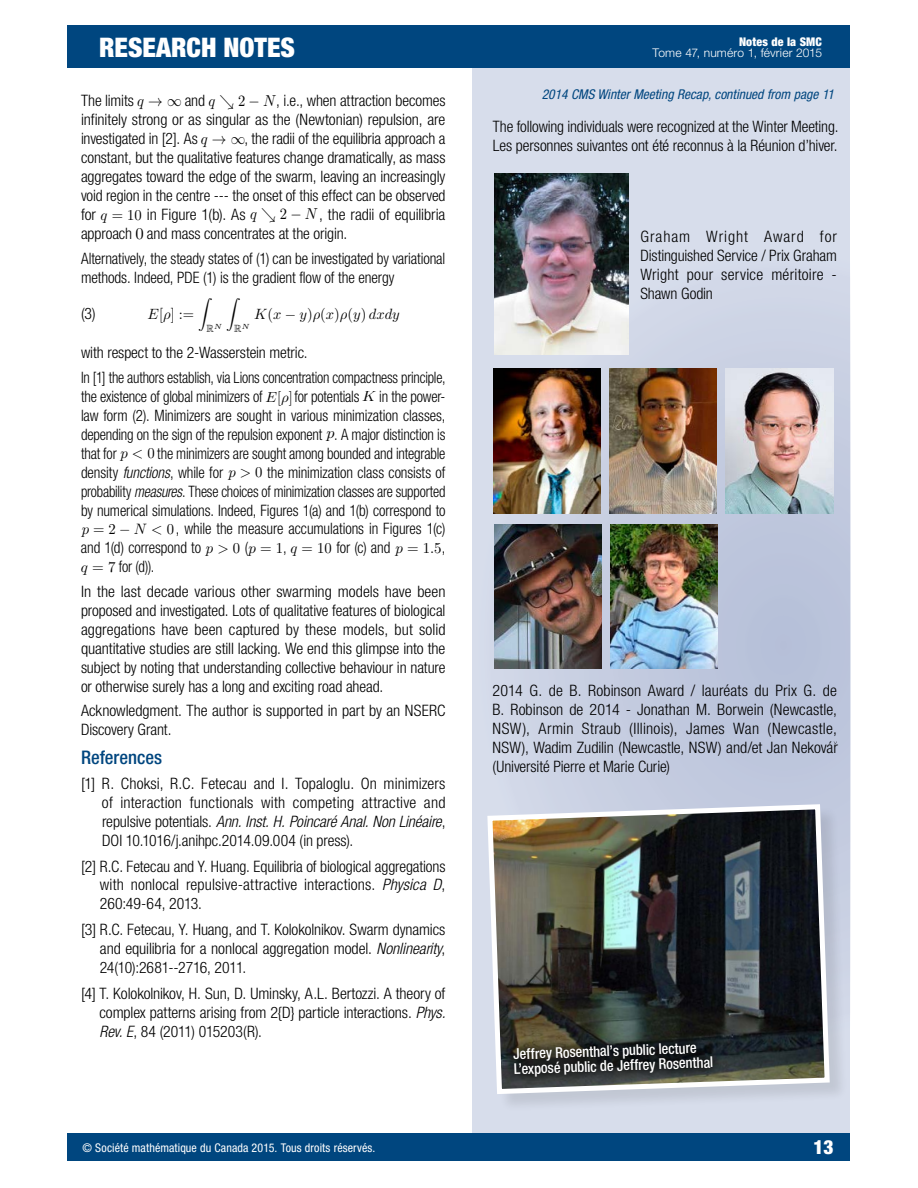
<style>
.page{position:relative;width:918px;height:1188px;background:#fff}
.page>*{position:absolute;margin:0;border:0;box-sizing:border-box;transform-origin:0 0}
.t1{font:900 condensed 27px "Helvetica Neue LT Std";color:#fff}
.t2{font:900 condensed 19.5px "Helvetica Neue LT Std";color:#fff}
.t3{font:500 condensed 18.75px "Helvetica Neue LT Std";color:#00467f}
.t4{font:300 condensed 15.75px/19px "Helvetica Neue LT Std";letter-spacing:-.005em;color:#000;text-align:justify}
.t5{font:300 condensed 15.75px/19px "Helvetica Neue LT Std";letter-spacing:-.005em;color:#000;text-align:justify;scale:.93 1}
.t6{font:300 condensed 15.75px/19px "Helvetica Neue LT Std";letter-spacing:-.005em;color:#000;scale:.96 1}
.t7{font:500 condensed 14.85px/14.9px "Helvetica Neue LT Std";color:#fff}
.t8{font:14.85px "CMMI10";color:#000}
.t9{font:14.85px "CMR10";color:#000}
.t10{font:14.85px "CMEX10";color:#000}
.t11{font:italic condensed 13.5px "Helvetica Neue LT Std";color:#00467f}
.t12{font:condensed 12px "Helvetica Neue LT Std";letter-spacing:.01em;color:#fff}
.t13{font:300 12px "Helvetica Neue LT Std";letter-spacing:.015em;color:#fff}
.t14{font:900 condensed 12px "Helvetica Neue LT Std";letter-spacing:.015em;color:#fff}
.t15{font:10.35px "MSBM7";color:#000}
.s1{font-family:"CMMI10";font-weight:400;font-stretch:normal;font-size:15.9px}
.s2{font-family:"CMSY10";font-weight:400;font-stretch:normal;font-size:15.9px}
.s3{font-family:"CMMI10";font-weight:400;font-stretch:normal}
.s4{font-family:"CMSY10";font-weight:400;font-stretch:normal}
.s5{font-family:"CMR10";font-weight:400;font-stretch:normal}
.s6{font-family:"CMMI10";font-weight:400;font-stretch:normal;font-size:15.15px}
.s7{font-family:"CMR10";font-weight:400;font-stretch:normal;font-size:15.15px}
.s8{font-family:"CMR10";font-weight:400;font-stretch:normal;font-size:16.5px}
.s9{font-family:"CMMI10"}
.s10{font-family:"CMR10"}
.s11{font-family:"CMSY10"}
.s12{font-family:"CMMI10";font-weight:400;font-stretch:normal;font-size:14.55px}
.s13{font-family:"CMR10";font-weight:400;font-stretch:normal;font-size:14.55px}
.s14{font-family:"CMMI10";font-weight:400;font-stretch:normal;font-size:15px}
.s15{font-family:"CMMI10";font-weight:400;font-stretch:normal;font-size:15.6px}
.s16{font-style:italic}
.s17{font-family:"CMSY10";font-weight:400;font-stretch:normal;font-size:15.15px}
</style>
<div class="page">
<div style="left:472px;top:53px;width:378px;height:1092px;background:#d7ddeb"></div>
<svg style="left:493px;top:245px;width:357px;height:705px"></svg>
<div style="left:68px;top:26px;width:782px;height:42px;background:#00467f"></div>
<div style="left:489px;top:806px;width:360px;height:307px;background:#000;opacity:.1"></div>
<img style="left:487px;top:802px;width:345px;height:295px">
<svg style="left:502px;top:1033px;width:222px;height:55px"></svg>
<img style="left:494px;top:173px;width:134px;height:182px">
<img style="left:494px;top:369px;width:107px;height:144px">
<img style="left:494px;top:524px;width:108px;height:144px">
<img style="left:726px;top:369px;width:107px;height:144px">
<img style="left:609px;top:369px;width:108px;height:144px">
<img style="left:610px;top:524px;width:107px;height:144px">
<div style="left:68px;top:1134px;width:782px;height:27px;background:#00467f"></div>
<p class="t14" style="left:739px;top:34px;width:84px">Notes de la SMC</p>
<h1 class="t1" style="left:99px;top:31px;width:197px">RESEARCH NOTES</h1>
<p class="t13" style="left:653px;top:46px;width:171px">Tome 47, numéro 1, février 2015</p>
<p class="t4" style="left:81px;top:91px;width:366px">The limits <span class="s1">q</span> <span class="s2">! 1</span> and <span class="s3">q</span> <span class="s4">&amp;</span> <span class="s5">2</span> <span class="s4">−</span> <span class="s3">N</span>, i.e., when attraction becomes infinitely strong or as singular as the (Newtonian) repulsion, are investigated in [2]. As <span class="s1">q</span> <span class="s2">! 1</span>, the radii of the equilibria approach a constant, but the qualitative features change dramatically, as mass aggregates toward the edge of the swarm, leaving an increasingly void region in the centre --- the onset of this effect can be observed for <span class="s6">q</span> <span class="s7">= 10</span> in Figure 1(b). As <span class="s3">q</span> <span class="s4">&amp;</span> <span class="s5">2</span> <span class="s4">−</span> <span class="s3">N</span> , the radii of equilibria approach <span class="s8">0</span> and mass concentrates at the origin.</p>
<p class="t6" style="left:81px;top:248px;width:381px">Alternatively, the steady states of (1) can be investigated by variational methods. Indeed, PDE (1) is the gradient flow of the energy</p>
<p class="t4" style="left:81px;top:304px;width:16px">(3)</p>
<p class="t9" style="left:148px;top:307px;width:48px"><span class="s9">E</span>[<span class="s9">⇢</span>] :=</p>
<p class="t10" style="left:198px;top:285px;width:10px">Z</p>
<p class="t11" style="left:542px;top:87px;width:294px">2014 CMS Winter Meeting Recap, continued from page 11</p>
<p class="t4" style="left:493px;top:117px;width:347px">The following individuals were recognized at the Winter Meeting.<br>Les personnes suivantes ont été reconnus à la Réunion d’hiver.</p>
<p class="t4" style="left:640px;top:226px;width:198px">Graham Wright Award for Distinguished Service / Prix Graham Wright pour service méritoire - Shawn Godin</p>
<p class="t10" style="left:226px;top:285px;width:10px">Z</p>
<p class="t8" style="left:254px;top:307px;width:147px">K<span class="s10">(</span>x <span class="s11">−</span> y<span class="s10">)</span>⇢<span class="s10">(</span>x<span class="s10">)</span>⇢<span class="s10">(</span>y<span class="s10">)</span> dxdy</p>
<p class="t4" style="left:81px;top:340px;width:366px;line-height:24.5px">with respect to the 2-Wasserstein metric.<br>In [1] the authors establish, via Lions concentration compactness principle,</p>
<p class="t5" style="left:81px;top:386px;width:394px">the existence of global minimizers of <span class="s12">E</span><span class="s13">[</span><span class="s12">⇢</span><span class="s13">]</span> for potentials <span class="s14">K</span> in the power&shy;law form (2). Minimizers are sought in various minimization classes, depending on the sign of the repulsion exponent <span class="s15">p</span>. A major distinction is that for <span class="s6">p &lt;</span> <span class="s7">0</span> the minimizers are sought among bounded and integrable density <span class="s16">functions</span>, while for <span class="s6">p &gt;</span> <span class="s7">0</span> the minimization class consists of probability <span class="s16">measures</span>. These choices of minimization classes are supported by numerical simulations. Indeed, Figures 1(a) and 1(b) correspond to <span class="s6">p</span> <span class="s7">= 2</span> <span class="s17">−</span> <span class="s6">N &lt;</span> <span class="s7">0</span>, while the measure accumulations in Figures 1(c) and 1(d) correspond to <span class="s6">p &gt;</span> <span class="s7">0</span> (<span class="s6">p</span> <span class="s7">= 1</span>, <span class="s6">q</span> <span class="s7">= 10</span> for (c) and <span class="s6">p</span> <span class="s7">= 1</span><span class="s6">.</span><span class="s7">5</span>, <span class="s6">q</span> <span class="s7">= 7</span> for (d)).</p>
<p class="t4" style="left:81px;top:582px;width:366px">In the last decade various other swarming models have been proposed and investigated. Lots of qualitative features of biological aggregations have been captured by these models, but solid quantitative studies are still lacking. We end this glimpse into the subject by noting that understanding collective behaviour in nature or otherwise surely has a long and exciting road ahead.</p>
<p class="t4" style="left:81px;top:701px;width:366px">Acknowledgment. The author is supported in part by an NSERC<br>Discovery Grant.</p>
<p class="t3" style="left:81px;top:747px;width:83px">References</p>
<p class="t4" style="left:102px;top:774px;width:345px;text-indent:-21px">[1] R. Choksi, R.C. Fetecau and I. Topaloglu. On minimizers of interaction functionals with competing attractive and repulsive potentials. <span class="s16">Ann. Inst. H. Poincaré Anal. Non Linéaire</span>, DOI 10.1016/j.anihpc.2014.09.004 (in press).</p>
<p class="t4" style="left:100px;top:856px;width:347px;text-indent:-19px">[2] R.C. Fetecau and Y. Huang. Equilibria of biological aggregations with nonlocal repulsive-attractive interactions. <span class="s16">Physica D</span>, 260:49-64, 2013.</p>
<p class="t4" style="left:100px;top:920px;width:347px;text-indent:-19px">[3] R.C. Fetecau, Y. Huang, and T. Kolokolnikov. Swarm dynamics and equilibria for a nonlocal aggregation model. <span class="s16">Nonlinearity</span>, 24(10):2681--2716, 2011.</p>
<p class="t4" style="left:99px;top:984px;width:348px;text-indent:-18px">[4] T. Kolokolnikov, H. Sun, D. Uminsky, A.L. Bertozzi. A theory of complex patterns arising from 2{D} particle interactions. <span class="s16">Phys.<br>Rev. E</span>, 84 (2011) 015203(R).</p>
<p class="t15" style="left:206px;top:323px;width:17px">R<sup>N</sup></p>
<p class="t15" style="left:234px;top:323px;width:17px">R<sup>N</sup></p>
<p class="t4" style="left:492px;top:681px;width:347px">2014 G. de B. Robinson Award / lauréats du Prix G. de B. Robinson de 2014 - Jonathan M. Borwein (Newcastle, NSW), Armin Straub (Illinois), James Wan (Newcastle, NSW), Wadim Zudilin (Newcastle, NSW) and/et Jan Nekovár (Université Pierre et Marie Curie)</p>
<p class="t7" style="left:513px;top:1046px;width:201px;rotate:-2deg">Jeffrey Rosenthal’s public lecture<br>L’exposé public de Jeffrey Rosenthal</p>
<p class="t12" style="left:82px;top:1141px;width:295px">© Société mathématique du Canada 2015. Tous droits réservés.</p>
<p class="t2" style="left:813px;top:1136px;width:22px">13</p>
</div>
